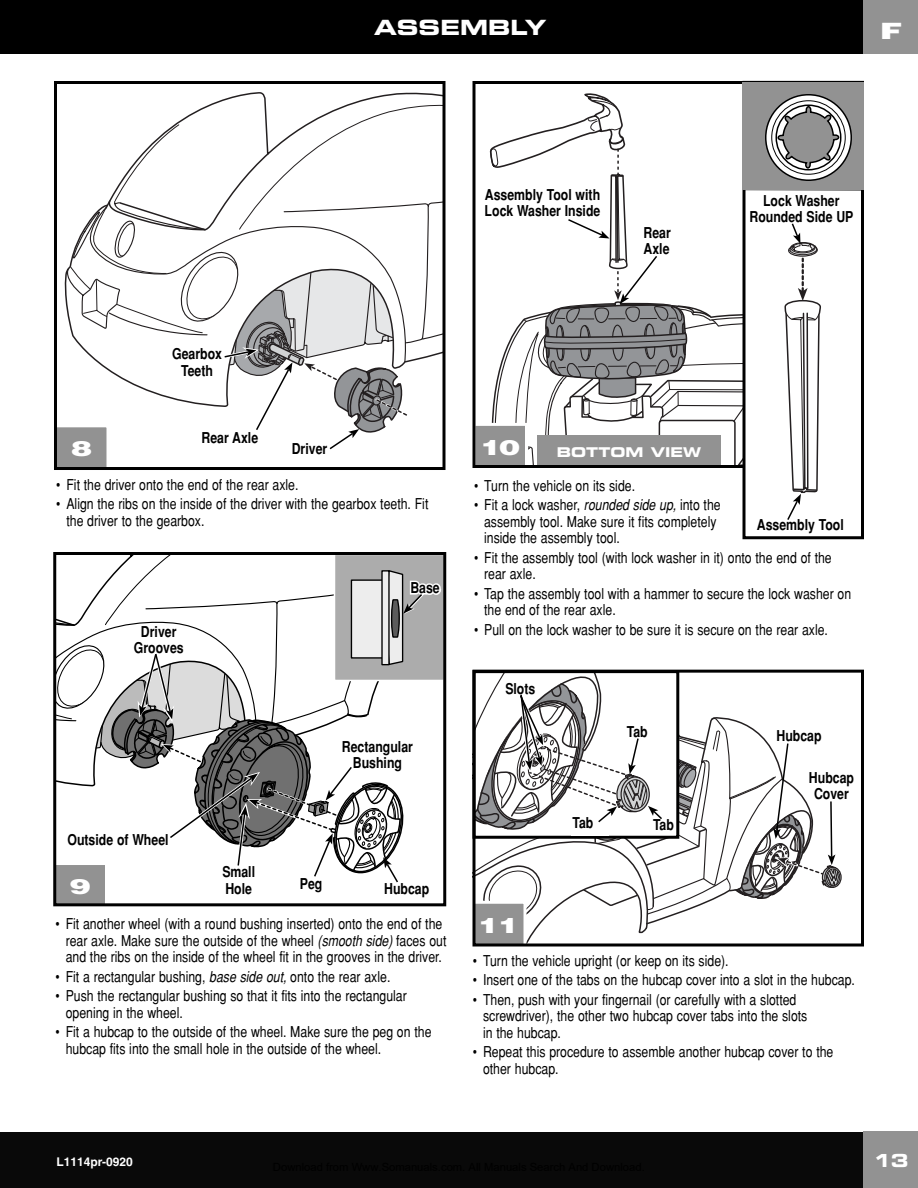
<style>
.page{position:relative;width:918px;height:1188px;background:#fff}
.page>*{position:absolute;margin:0;border:0;box-sizing:border-box;transform-origin:0 0}
.t1{font:900 22.5px "Helvetica";color:#fff;scale:1.5 1}
.t2{font:21px "Eurostile Bold Extended Two";color:#fff}
.t3{font:900 21px "Helvetica";color:#fff;scale:1.5 1}
.t4{font:18px "Eurostile Bold Extended Two";color:#fff}
.t5{font:condensed 15px/16.5px "Helvetica";color:#000}
.t6{font:700 condensed 15px/16.5px "Helvetica";color:#000;text-align:center}
.t7{font:13.5px "Eurostile Bold Extended Two";color:#fff}
.t8{font:700 12px "Helvetica";color:#fff}
.s1{color:#fff}
.s2{font-style:italic}
</style>
<div class="page">
<div style="left:824px;top:867px;width:18px;height:21px;border:1px solid #231f20;border-radius:50%"></div>
<div style="left:471px;top:901px;width:55px;height:46px;border:3px solid #fff"></div>
<div style="left:0;top:1132px;width:918px;height:56px;background:#090909"></div>
<div style="left:864px;top:1132px;width:54px;height:56px;background:#929292"></div>
<div style="left:0;top:0;width:918px;height:54px;background:#000"></div>
<div style="left:864px;top:0;width:54px;height:54px;background:#929292"></div>
<div style="left:474px;top:424px;width:52px;height:44px;background:#929292"></div>
<div style="left:472px;top:423px;width:56px;height:46px;border:3px solid #fff"></div>
<div style="left:742px;top:81px;width:122px;height:458px;border:3px solid #000"></div>
<svg style="left:476px;top:674px;width:364px;height:268px"></svg>
<div style="left:472px;top:670px;width:392px;height:276px;border:3px solid #000"></div>
<div style="left:54px;top:864px;width:52px;height:43px;background:#929292"></div>
<div style="left:52px;top:862px;width:56px;height:47px;border:3px solid #fff"></div>
<div style="left:334px;top:554px;width:110px;height:126px;background:#acacac"></div>
<div style="left:53px;top:552px;width:393px;height:354px;border:3px solid #000"></div>
<div style="left:56px;top:426px;width:52px;height:43px;background:#929292"></div>
<div style="left:54px;top:424px;width:56px;height:47px;border:3px solid #fff"></div>
<svg style="left:109px;top:192px;width:333px;height:170px"></svg>
<svg style="left:114px;top:92px;width:328px;height:138px"></svg>
<div style="left:54px;top:81px;width:392px;height:389px;border:3px solid #000"></div>
<svg style="left:64px;top:200px;width:345px;height:251px"></svg>
<svg style="left:54px;top:554px;width:380px;height:330px"></svg>
<div style="left:742px;top:82px;width:122px;height:108px;background:#929292"></div>
<svg style="left:766px;top:95px;width:85px;height:85px"></svg>
<svg style="left:489px;top:93px;width:351px;height:430px"></svg>
<h2 class="t2" style="left:374px;top:20px;width:174px">ASSEMBLY</h2>
<h1 class="t1" style="left:880px;top:23px;width:17px">F</h1>
<p class="t6" style="left:485px;top:188px;width:117px;text-align:left">Assembly Tool with<br>Lock Washer Inside</p>
<p class="t6" style="left:644px;top:226px;width:29px;text-align:left">Rear<br>Axle</p>
<p class="t6" style="left:750px;top:194px;width:105px">Lock Washer<br>Rounded Side UP</p>
<p class="t6" style="left:172px;top:347px;width:51px">Gearbox<br>Teeth</p>
<p class="t6" style="left:202px;top:430px;width:58px">Rear Axle</p>
<h2 class="t3" style="left:71px;top:441px;width:16px">8</h2>
<p class="t5" style="left:56px;top:478px;width:244px">• Fit the driver onto the end of the rear axle.</p>
<p class="t5" style="left:66px;top:497px;width:364px;text-indent:-10px">• Align the ribs on the inside of the driver with the gearbox teeth. Fit the driver to the gearbox.</p>
<p class="t6" style="left:292px;top:442px;width:37px">Driver</p>
<p class="t6" style="left:134px;top:625px;width:51px">Driver<br>Grooves</p>
<p class="t6" style="left:67px;top:833px;width:103px">Outside of Wheel</p>
<p class="t6" style="left:410px;top:581px;width:31px"><span class="s1">B</span>ase</p>
<p class="t6" style="left:342px;top:740px;width:73px">Rectangular<br>Bushing</p>
<p class="t6" style="left:222px;top:865px;width:34px;text-align:left">Small<br>Hole</p>
<p class="t6" style="left:300px;top:876px;width:24px">Peg</p>
<h2 class="t3" style="left:70px;top:879px;width:16px">9</h2>
<p class="t5" style="left:66px;top:917px;width:382px;text-indent:-10px">• Fit another wheel (with a round bushing inserted) onto the end of the rear axle. Make sure the outside of the wheel <span class="s2">(smooth side)</span> faces out and the ribs on the inside of the wheel fit in the grooves in the driver.</p>
<p class="t5" style="left:56px;top:969px;width:336px">• Fit a rectangular bushing, <span class="s2">base side out,</span> onto the rear axle.</p>
<p class="t5" style="left:66px;top:989px;width:343px;text-indent:-10px">• Push the rectangular bushing so that it fits into the rectangular opening in the wheel.</p>
<p class="t5" style="left:66px;top:1025px;width:367px;text-indent:-10px">• Fit a hubcap to the outside of the wheel. Make sure the peg on the hubcap fits into the small hole in the outside of the wheel.</p>
<p class="t6" style="left:384px;top:882px;width:47px">Hubcap</p>
<h2 class="t3" style="left:480px;top:440px;width:28px">10</h2>
<p class="t7" style="left:557px;top:447px;width:146px">BOTTOM VIEW</p>
<p class="t5" style="left:474px;top:479px;width:163px">• Turn the vehicle on its side.</p>
<p class="t5" style="left:484px;top:498px;width:238px;text-indent:-10px">• Fit a lock washer, <span class="s2">rounded side up,</span> into the assembly tool. Make sure it fits completely inside the assembly tool.</p>
<p class="t5" style="left:484px;top:551px;width:349px;text-indent:-10px">• Fit the assembly tool (with lock washer in it) onto the end of the rear axle.</p>
<p class="t5" style="left:484px;top:587px;width:369px;text-indent:-10px">• Tap the assembly tool with a hammer to secure the lock washer on the end of the rear axle.</p>
<p class="t5" style="left:474px;top:623px;width:356px">• Pull on the lock washer to be sure it is secure on the rear axle.</p>
<p class="t6" style="left:757px;top:518px;width:88px">Assembly Tool</p>
<p class="t6" style="left:505px;top:682px;width:32px">Slots</p>
<h2 class="t3" style="left:478px;top:917px;width:29px">11</h2>
<p class="t6" style="left:627px;top:725px;width:22px">Tab</p>
<p class="t6" style="left:572px;top:816px;width:22px">Tab</p>
<p class="t6" style="left:653px;top:818px;width:22px">Tab</p>
<p class="t6" style="left:777px;top:729px;width:47px">Hubcap</p>
<p class="t6" style="left:809px;top:771px;width:47px">Hubcap<br>Cover</p>
<p class="t5" style="left:473px;top:954px;width:257px">• Turn the vehicle upright (or keep on its side).</p>
<p class="t5" style="left:473px;top:973px;width:384px">• Insert one of the tabs on the hubcap cover into a slot in the hubcap.</p>
<p class="t5" style="left:483px;top:993px;width:326px;text-indent:-10px">• Then, push with your fingernail (or carefully with a slotted screwdriver), the other two hubcap cover tabs into the slots in the hubcap.</p>
<p class="t5" style="left:483px;top:1045px;width:352px;text-indent:-10px">• Repeat this procedure to assemble another hubcap cover to the other hubcap.</p>
<p class="t8" style="left:56px;top:1158px;width:78px">L1114pr-0920</p>
<p class="t4" style="left:873px;top:1154px;width:37px">13</p>
</div>
